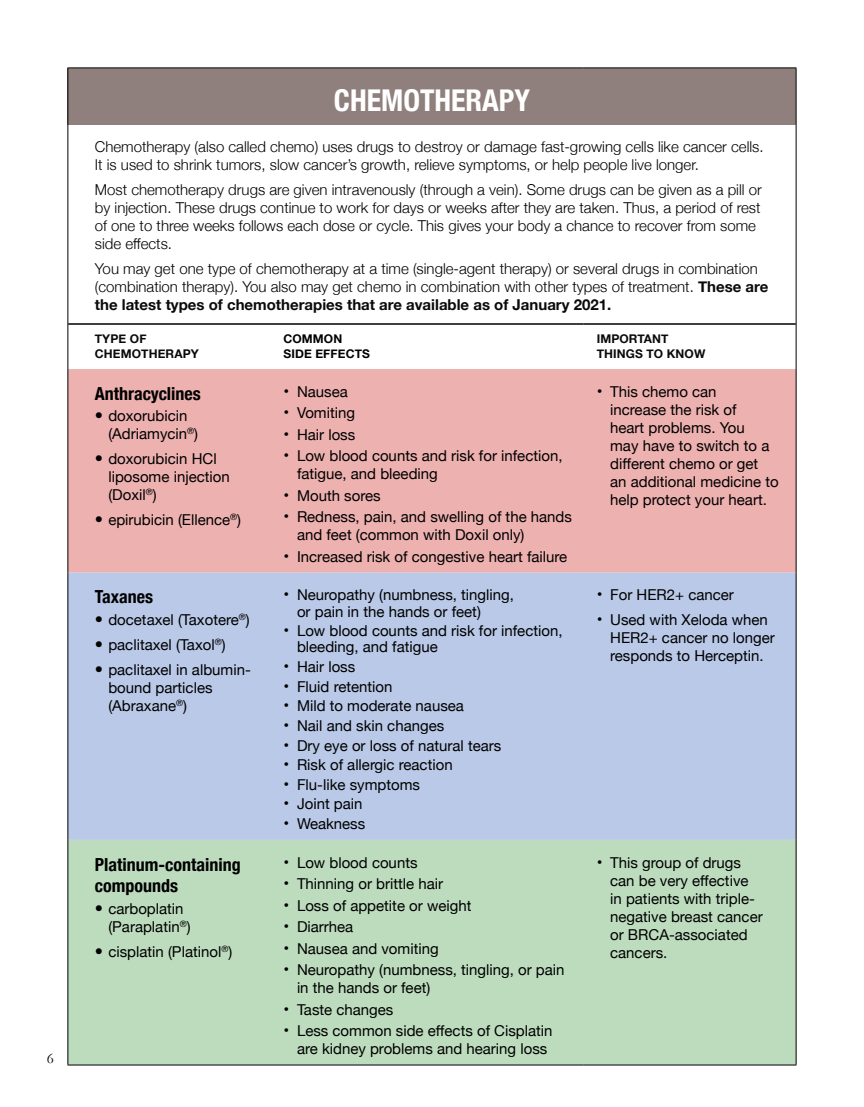
<style>
.page{position:relative;width:864px;height:1107px;background:#fff}
.page>*{position:absolute;margin:0;border:0;box-sizing:border-box;transform-origin:0 0}
.t1{font:700 condensed 30px "Helvetica Neue";color:#fff}
.t2{font:700 condensed 18px/21.6px "Helvetica Neue";color:#000}
.t3{font:15px/18px "Helvetica Neue";color:#000}
.t4{font:300 15px/18px "Helvetica Neue";color:#000}
.t5{font:15px "Garamond";color:#000}
.t6{font:700 12px/15px "Helvetica Neue";letter-spacing:.01em;color:#0b0a0b}
.t7{font:700 12px/14.4px "Helvetica Neue";letter-spacing:.01em;color:#000}
.s1{font-weight:700;color:#0b0a0b}
.s2{font-weight:700;font-size:16.5px}
</style>
<div class="page">
<div style="left:68px;top:68px;width:728px;height:57px;background:#8f807d"></div>
<div style="left:69px;top:369px;width:727px;height:204px;background:#edb1b0"></div>
<div style="left:69px;top:573px;width:727px;height:267px;background:#b9c9e7"></div>
<div style="left:69px;top:840px;width:727px;height:225px;background:#bddcbe"></div>
<hr style="left:68px;top:323px;width:202px;height:2px;background:#000">
<hr style="left:270px;top:323px;width:313px;height:2px;background:#000">
<hr style="left:583px;top:323px;width:213px;height:2px;background:#000">
<hr style="left:68px;top:68px;width:202px;height:1px;background:#000">
<hr style="left:68px;top:68px;width:1px;height:57px;background:#000">
<hr style="left:270px;top:68px;width:313px;height:1px;background:#000">
<hr style="left:583px;top:68px;width:213px;height:1px;background:#000">
<hr style="left:796px;top:68px;width:1px;height:57px;background:#000">
<hr style="left:68px;top:125px;width:1px;height:199px;background:#000">
<hr style="left:796px;top:125px;width:1px;height:199px;background:#000">
<hr style="left:68px;top:324px;width:1px;height:45px;background:#000">
<hr style="left:796px;top:324px;width:1px;height:45px;background:#000">
<hr style="left:68px;top:369px;width:1px;height:204px;background:#000">
<hr style="left:796px;top:369px;width:1px;height:204px;background:#000">
<hr style="left:68px;top:573px;width:1px;height:267px;background:#000">
<hr style="left:796px;top:573px;width:1px;height:267px;background:#000">
<hr style="left:68px;top:840px;width:1px;height:225px;background:#000">
<hr style="left:796px;top:840px;width:1px;height:225px;background:#000">
<hr style="left:68px;top:1065px;width:202px;height:1px;background:#000">
<hr style="left:270px;top:1065px;width:313px;height:1px;background:#000">
<hr style="left:583px;top:1065px;width:213px;height:1px;background:#000">
<svg style="left:96px;top:412px;width:6px;height:6px"></svg>
<svg style="left:96px;top:455px;width:6px;height:6px"></svg>
<svg style="left:96px;top:516px;width:6px;height:6px"></svg>
<svg style="left:96px;top:616px;width:6px;height:6px"></svg>
<svg style="left:96px;top:641px;width:6px;height:6px"></svg>
<svg style="left:96px;top:666px;width:6px;height:6px"></svg>
<svg style="left:96px;top:905px;width:6px;height:6px"></svg>
<svg style="left:96px;top:948px;width:6px;height:6px"></svg>
<p class="t5" style="left:47px;top:1049px;width:9px">6</p>
<h1 class="t1" style="left:334px;top:75px;width:198px">CHEMOTHERAPY</h1>
<p class="t4" style="left:95px;top:137px;width:670px">Chemotherapy (also called chemo) uses drugs to destroy or damage fast-growing cells like cancer cells.<br>It is used to shrink tumors, slow cancer’s growth, relieve symptoms, or help people live longer.</p>
<p class="t4" style="left:95px;top:179px;width:668px">Most chemotherapy drugs are given intravenously (through a vein). Some drugs can be given as a pill or by injection. These drugs continue to work for days or weeks after they are taken. Thus, a period of rest of one to three weeks follows each dose or cycle. This gives your body a chance to recover from some side effects.</p>
<p class="t4" style="left:95px;top:258px;width:675px">You may get one type of chemotherapy at a time (single-agent therapy) or several drugs in combination (combination therapy). You also may get chemo in combination with other types of treatment. <span class="s1">These are the latest types of chemotherapies that are available as of January 2021.</span></p>
<p class="t6" style="left:95px;top:332px;width:105px">TYPE OF<br>CHEMOTHERAPY</p>
<p class="t7" style="left:284px;top:332px;width:88px">COMMON<br>SIDE EFFECTS</p>
<p class="t6" style="left:597px;top:332px;width:110px">IMPORTANT<br>THINGS TO KNOW</p>
<p class="t2" style="left:95px;top:381px;width:107px">Anthracyclines</p>
<p class="t3" style="left:108px;top:408px;width:91px">doxorubicin (Adriamycin<sup>®</sup>)</p>
<p class="t3" style="left:108px;top:451px;width:123px">doxorubicin HCl liposome injection (Doxil<sup>®</sup>)</p>
<p class="t3" style="left:108px;top:512px;width:134px">epirubicin (Ellence<sup>®</sup>)</p>
<p class="t3" style="left:284px;top:383px;width:66px"><span class="s2">•</span> Nausea</p>
<p class="t3" style="left:284px;top:405px;width:73px"><span class="s2">•</span> Vomiting</p>
<p class="t3" style="left:284px;top:426px;width:73px"><span class="s2">•</span> Hair loss</p>
<p class="t3" style="left:297px;top:448px;width:267px;text-indent:-14px"><span class="s2">•</span> Low blood counts and risk for infection, fatigue, and bleeding</p>
<p class="t3" style="left:284px;top:487px;width:99px"><span class="s2">•</span> Mouth sores</p>
<p class="t3" style="left:297px;top:509px;width:277px;text-indent:-14px"><span class="s2">•</span> Redness, pain, and swelling of the hands and feet (common with Doxil only)</p>
<p class="t3" style="left:284px;top:548px;width:285px"><span class="s2">•</span> Increased risk of congestive heart failure</p>
<p class="t3" style="left:610px;top:383px;width:170px;text-indent:-14px"><span class="s2">•</span> This chemo can<br>increase the risk of<br>heart problems. You<br>may have to switch to a different chemo or get<br>an additional medicine to help protect your heart.</p>
<p class="t2" style="left:95px;top:585px;width:60px">Taxanes</p>
<p class="t3" style="left:108px;top:608px;width:144px;line-height:25px">docetaxel (Taxotere<sup>®</sup>) paclitaxel (Taxol<sup>®</sup>) paclitaxel in albumin-</p>
<p class="t3" style="left:108px;top:680px;width:106px">bound particles (Abraxane<sup>®</sup>)</p>
<p class="t2" style="left:95px;top:852px;width:147px">Platinum-containing compounds</p>
<p class="t3" style="left:108px;top:900px;width:84px">carboplatin (Paraplatin<sup>®</sup>)</p>
<p class="t3" style="left:108px;top:943px;width:125px">cisplatin (Platinol<sup>®</sup>)</p>
<p class="t3" style="left:297px;top:588px;width:219px;line-height:16.2px;text-indent:-14px"><span class="s2">•</span> Neuropathy (numbness, tingling, or pain in the hands or feet)</p>
<p class="t3" style="left:297px;top:624px;width:267px;line-height:16.2px;text-indent:-14px"><span class="s2">•</span> Low blood counts and risk for infection, bleeding, and fatigue</p>
<p class="t3" style="left:284px;top:659px;width:73px"><span class="s2">•</span> Hair loss</p>
<p class="t3" style="left:284px;top:678px;width:111px"><span class="s2">•</span> Fluid retention</p>
<p class="t3" style="left:284px;top:698px;width:182px"><span class="s2">•</span> Mild to moderate nausea</p>
<p class="t3" style="left:284px;top:717px;width:162px"><span class="s2">•</span> Nail and skin changes</p>
<p class="t3" style="left:284px;top:737px;width:219px"><span class="s2">•</span> Dry eye or loss of natural tears</p>
<p class="t3" style="left:284px;top:757px;width:171px"><span class="s2">•</span> Risk of allergic reaction</p>
<p class="t3" style="left:284px;top:776px;width:138px"><span class="s2">•</span> Flu-like symptoms</p>
<p class="t3" style="left:284px;top:796px;width:81px"><span class="s2">•</span> Joint pain</p>
<p class="t3" style="left:284px;top:816px;width:83px"><span class="s2">•</span> Weakness</p>
<p class="t3" style="left:284px;top:854px;width:136px"><span class="s2">•</span> Low blood counts</p>
<p class="t3" style="left:284px;top:876px;width:161px"><span class="s2">•</span> Thinning or brittle hair</p>
<p class="t3" style="left:284px;top:897px;width:189px"><span class="s2">•</span> Loss of appetite or weight</p>
<p class="t3" style="left:284px;top:919px;width:71px"><span class="s2">•</span> Diarrhea</p>
<p class="t3" style="left:284px;top:940px;width:157px"><span class="s2">•</span> Nausea and vomiting</p>
<p class="t3" style="left:297px;top:962px;width:269px;text-indent:-14px"><span class="s2">•</span> Neuropathy (numbness, tingling, or pain in the hands or feet)</p>
<p class="t3" style="left:284px;top:1001px;width:111px"><span class="s2">•</span> Taste changes</p>
<p class="t3" style="left:284px;top:1023px;width:271px;text-align:center"><span class="s2">•</span> Less common side effects of Cisplatin are kidney problems and hearing loss</p>
<p class="t3" style="left:597px;top:587px;width:139px"><span class="s2">•</span> For HER2+ cancer</p>
<p class="t3" style="left:610px;top:612px;width:166px;text-indent:-14px"><span class="s2">•</span> Used with Xeloda when<br>HER2+ cancer no longer responds to Herceptin.</p>
<p class="t3" style="left:610px;top:854px;width:154px;text-indent:-14px"><span class="s2">•</span> This group of drugs can be very effective in patients with triple&shy;negative breast cancer or BRCA-associated cancers.</p>
</div>
